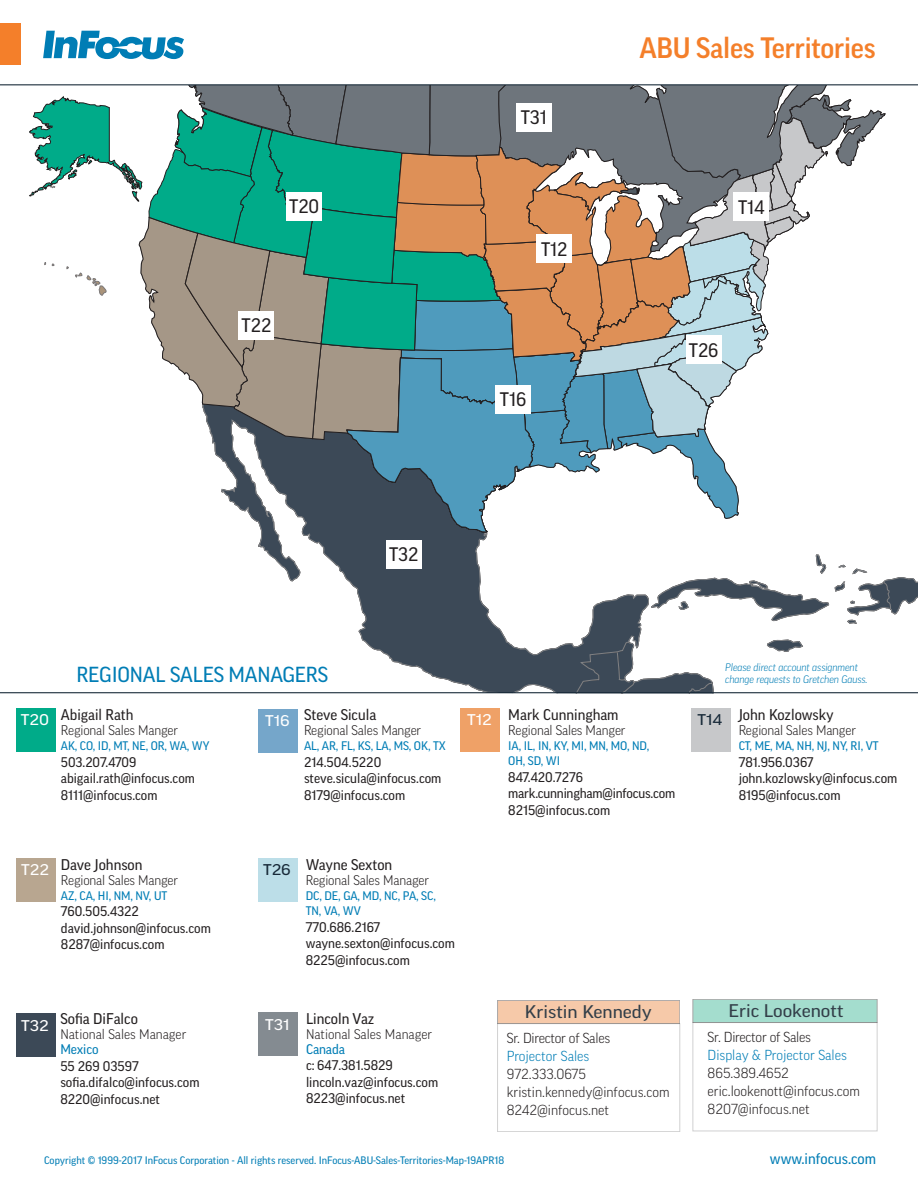
<style>
.page{position:relative;width:918px;height:1188px;background:#fff}
.page>*{position:absolute;margin:0;border:0;box-sizing:border-box;transform-origin:0 0}
.t1{font:500 28.5px "Good Pro";letter-spacing:-.01em;color:#f47f2a}
.t2{font:21px "Good Pro";letter-spacing:-.01em;color:#007db5}
.t3{font:18.9px "Good Pro";color:#231f20}
.t4{font:17.7px "Good Pro";color:#333f49;scale:1.12 1}
.t5{font:15px "Good Pro";color:#231f20}
.t6{font:expanded 15px "Good Pro";color:#fff}
.t7{font:15px "Good Pro";color:#007db5}
.t8{font:expanded 15px "Good Pro";color:#172938}
.t9{font:300 13.95px/18px "Good Pro";color:#231f20}
.t10{font:300 13.95px "Good Pro";letter-spacing:-.02em;color:#231f20}
.t11{font:300 13.95px "Good Pro";color:#007db5}
.t12{font:13.5px/16.5px "Good Pro";color:#231f20}
.t13{font:300 13.5px "Good Pro";letter-spacing:-.01em;color:#231f20}
.t14{font:13.5px "Good Pro";letter-spacing:-.01em;color:#007db5}
.t15{font:12px/15px "Good Pro";letter-spacing:-.01em;color:#007db5}
.t16{font:10.5px "Good Pro";color:#007db5}
.t17{font:italic 300 10.5px/12px "Good Pro";letter-spacing:-.01em;color:#007db5}
</style>
<div class="page">
<svg style="left:258px;top:533px;width:391px;height:159px"></svg>
<svg style="left:572px;top:641px;width:142px;height:51px"></svg>
<svg style="left:767px;top:639px;width:36px;height:13px"></svg>
<svg style="left:651px;top:554px;width:267px;height:70px"></svg>
<svg style="left:29px;top:31px;width:889px;height:502px"></svg>
<hr style="left:0;top:692px;width:918px;height:1px;background:#172938">
<hr style="left:0;top:84px;width:918px;height:1px;background:#172938">
<div style="left:0;top:23px;width:21px;height:42px;background:#f47f2a"></div>
<div style="left:16px;top:708px;width:40px;height:44px;background:#00ab89"></div>
<div style="left:16px;top:858px;width:40px;height:44px;background:#b8a690"></div>
<div style="left:258px;top:1013px;width:40px;height:43px;background:#848b91"></div>
<div style="left:16px;top:1014px;width:40px;height:43px;background:#3c4957"></div>
<div style="left:258px;top:709px;width:40px;height:43px;background:#75a6ca"></div>
<div style="left:460px;top:708px;width:40px;height:44px;background:#efa167"></div>
<div style="left:691px;top:708px;width:40px;height:44px;background:#c7c8ca"></div>
<div style="left:258px;top:858px;width:40px;height:44px;background:#bcdee8"></div>
<div style="left:495px;top:385px;width:36px;height:28px;background:#fff"></div>
<div style="left:286px;top:192px;width:36px;height:29px;background:#fff"></div>
<div style="left:238px;top:311px;width:36px;height:28px;background:#fff"></div>
<div style="left:536px;top:235px;width:36px;height:28px;background:#fff"></div>
<div style="left:733px;top:193px;width:36px;height:28px;background:#fff"></div>
<div style="left:516px;top:103px;width:36px;height:29px;background:#fff"></div>
<div style="left:686px;top:336px;width:36px;height:28px;background:#fff"></div>
<div style="left:386px;top:540px;width:36px;height:28px;background:#fff"></div>
<div style="left:693px;top:999px;width:184px;height:24px;background:#a4ddce"></div>
<div style="left:497px;top:1000px;width:183px;height:24px;background:#f6c9a9"></div>
<h3 class="t3" style="left:289px;top:196px;width:32px">T20</h3>
<h3 class="t3" style="left:242px;top:314px;width:31px">T22</h3>
<h3 class="t3" style="left:521px;top:107px;width:28px">T31</h3>
<h3 class="t3" style="left:541px;top:238px;width:28px">T12</h3>
<h3 class="t3" style="left:500px;top:388px;width:28px">T16</h3>
<h1 class="t1" style="left:639px;top:32px;width:238px">ABU Sales Territories</h1>
<h3 class="t3" style="left:738px;top:196px;width:28px">T14</h3>
<h3 class="t3" style="left:689px;top:339px;width:31px">T26</h3>
<h3 class="t3" style="left:389px;top:543px;width:31px">T32</h3>
<p class="t6" style="left:21px;top:711px;width:30px">T20</p>
<h2 class="t2" style="left:76px;top:663px;width:253px">REGIONAL SALES MANAGERS</h2>
<p class="t17" style="left:725px;top:661px;width:144px">Please direct account assignment change requests to Gretchen Gauss.</p>
<p class="t5" style="left:61px;top:706px;width:74px">Abigail Rath</p>
<p class="t13" style="left:61px;top:722px;width:119px">Regional Sales Manger</p>
<p class="t15" style="left:61px;top:738px;width:150px">AK, CO, ID, MT, NE, OR, WA, WY</p>
<p class="t12" style="left:61px;top:753px;width:135px">503.207.4709 abigail.rath@infocus.com<br>8111@infocus.com</p>
<p class="t5" style="left:508px;top:706px;width:112px">Mark Cunningham</p>
<p class="t13" style="left:508px;top:722px;width:119px">Regional Sales Manger</p>
<p class="t15" style="left:508px;top:738px;width:143px">IA, IL, IN, KY, MI, MN, MO, ND,<br>OH, SD, WI</p>
<p class="t12" style="left:508px;top:768px;width:168px">847.420.7276 mark.cunningham@infocus.com<br>8215@infocus.com</p>
<p class="t6" style="left:265px;top:712px;width:26px">T16</p>
<p class="t6" style="left:467px;top:711px;width:26px">T12</p>
<p class="t5" style="left:739px;top:706px;width:97px">John Kozlowsky</p>
<p class="t13" style="left:739px;top:722px;width:119px">Regional Sales Manger</p>
<p class="t15" style="left:739px;top:738px;width:141px">CT, ME, MA, NH, NJ, NY, RI, VT</p>
<p class="t12" style="left:739px;top:753px;width:160px">781.956.0367 john.kozlowsky@infocus.com<br>8195@infocus.com</p>
<p class="t5" style="left:304px;top:706px;width:74px">Steve Sicula</p>
<p class="t13" style="left:304px;top:723px;width:119px">Regional Sales Manger</p>
<p class="t15" style="left:304px;top:738px;width:143px">AL, AR, FL, KS, LA, MS, OK, TX</p>
<p class="t12" style="left:304px;top:754px;width:139px">214.504.5220 steve.sicula@infocus.com<br>8179@infocus.com</p>
<p class="t8" style="left:698px;top:711px;width:26px">T14</p>
<p class="t6" style="left:21px;top:861px;width:29px">T22</p>
<p class="t5" style="left:61px;top:856px;width:83px">Dave Johnson</p>
<p class="t13" style="left:61px;top:872px;width:119px">Regional Sales Manger</p>
<p class="t15" style="left:61px;top:888px;width:108px">AZ, CA, HI, NM, NV, UT</p>
<p class="t12" style="left:61px;top:903px;width:151px">760.505.4322 david.johnson@infocus.com<br>8287@infocus.com</p>
<p class="t6" style="left:21px;top:1017px;width:29px">T32</p>
<p class="t5" style="left:60px;top:1010px;width:79px">Sofia DiFalco</p>
<p class="t13" style="left:60px;top:1027px;width:128px">National Sales Manager</p>
<p class="t14" style="left:60px;top:1042px;width:40px">Mexico</p>
<p class="t12" style="left:60px;top:1058px;width:141px">55 269 03597 sofia.difalco@infocus.com<br>8220@infocus.net</p>
<p class="t8" style="left:263px;top:861px;width:29px">T26</p>
<p class="t5" style="left:306px;top:856px;width:88px">Wayne Sexton</p>
<p class="t13" style="left:306px;top:873px;width:125px">Regional Sales Manager</p>
<p class="t15" style="left:306px;top:889px;width:132px">DC, DE, GA, MD, NC, PA, SC,<br>TN, VA, WV</p>
<p class="t12" style="left:306px;top:919px;width:151px">770.686.2167 wayne.sexton@infocus.com<br>8225@infocus.com</p>
<p class="t6" style="left:265px;top:1016px;width:26px">T31</p>
<p class="t5" style="left:306px;top:1010px;width:70px">Lincoln Vaz</p>
<p class="t13" style="left:306px;top:1026px;width:128px">National Sales Manager</p>
<p class="t14" style="left:306px;top:1041px;width:40px">Canada</p>
<p class="t12" style="left:306px;top:1057px;width:134px">c: 647.381.5829 lincoln.vaz@infocus.com<br>8223@infocus.net</p>
<h3 class="t4" style="left:525px;top:1002px;width:115px">Kristin Kennedy</h3>
<p class="t10" style="left:507px;top:1030px;width:105px">Sr. Director of Sales</p>
<p class="t11" style="left:507px;top:1048px;width:84px">Projector Sales</p>
<p class="t9" style="left:507px;top:1065px;width:164px">972.333.0675 kristin.kennedy@infocus.com<br>8242@infocus.net</p>
<h3 class="t4" style="left:729px;top:1001px;width:104px">Eric Lookenott</h3>
<p class="t10" style="left:708px;top:1029px;width:105px">Sr. Director of Sales</p>
<p class="t11" style="left:708px;top:1047px;width:141px">Display &amp; Projector Sales</p>
<p class="t9" style="left:708px;top:1064px;width:154px">865.389.4652 eric.lookenott@infocus.com<br>8207@infocus.net</p>
<p class="t16" style="left:44px;top:1154px;width:462px">Copyright © 1999-2017 InFocus Corporation - All rights reserved. InFocus-ABU-Sales-Territories-Map-19APR18</p>
<p class="t7" style="left:770px;top:1151px;width:108px">www.infocus.com</p>
</div>
